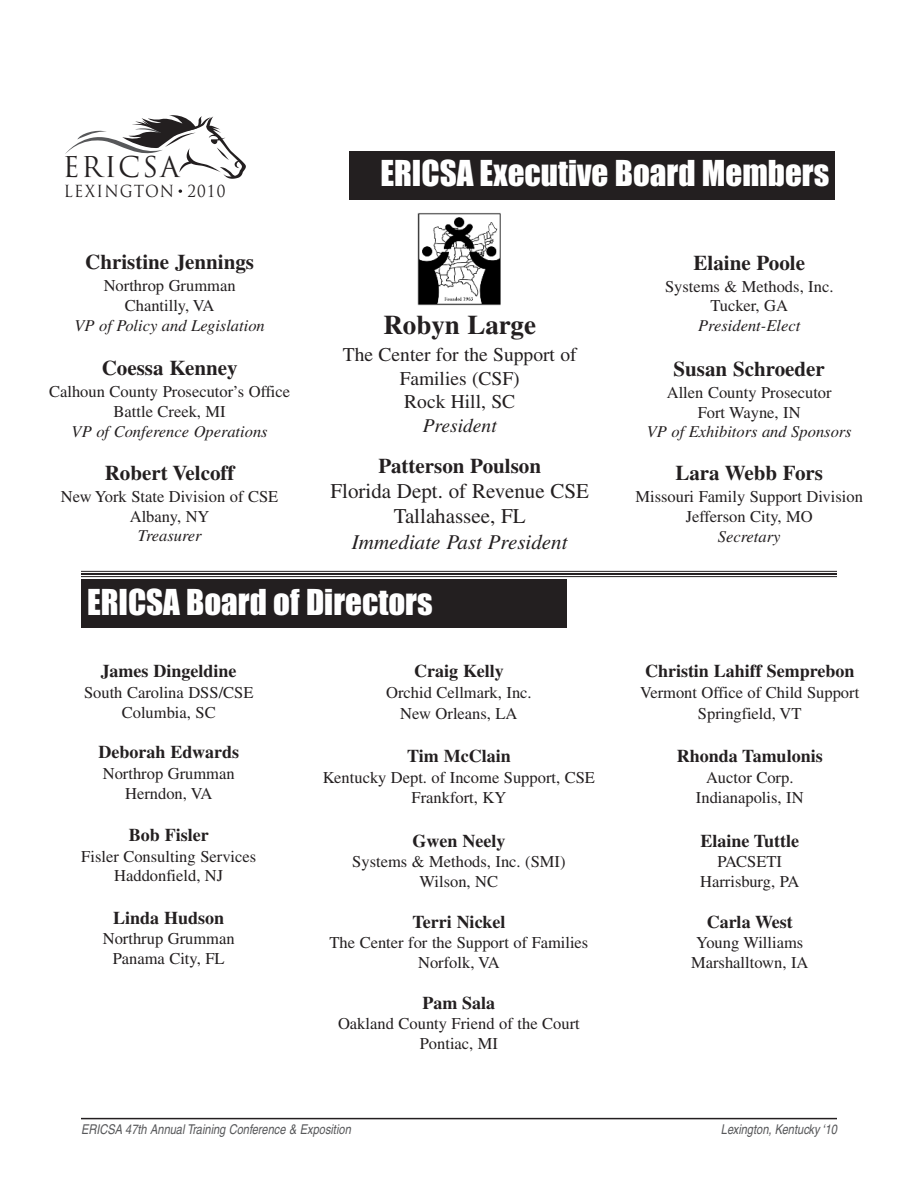
<style>
.page{position:relative;width:918px;height:1188px;background:#fff}
.page>*{position:absolute;margin:0;border:0;box-sizing:border-box;transform-origin:0 0}
.t1{font:33px "Impact";color:#fff}
.t2{font:27.9px "Trajan Pro";letter-spacing:.075em;color:#231f20}
.t3{font:700 27px "Times";color:#231f20}
.t4{font:700 21px "Times";color:#231f20}
.t5{font:21px/25.2px "Times";color:#231f20;text-align:center}
.t6{font:italic 21px "Times";color:#231f20}
.t7{font:19.5px/23.4px "Times";color:#231f20;text-align:center}
.t8{font:italic 19.5px "Times";color:#231f20}
.t9{font:700 18px "Times";color:#231f20}
.t10{font:16.5px/19.8px "Times";color:#231f20;text-align:center}
.t11{font:italic 16.5px "Times";color:#231f20}
.t12{font:16.2px "Trajan Pro";letter-spacing:.075em;color:#231f20;scale:.94 1}
.t13{font:italic condensed 13.5px "Helvetica";color:#57585a}
</style>
<div class="page">
<hr style="left:81px;top:1118px;width:756px;height:1px;background:#231f20">
<div style="left:350px;top:151px;width:485px;height:48px;background:#231f20"></div>
<hr style="left:81px;top:571px;width:756px;height:1px;background:#231f20">
<hr style="left:81px;top:573px;width:756px;height:2px;background:#231f20">
<hr style="left:81px;top:576px;width:756px;height:1px;background:#231f20">
<div style="left:81px;top:579px;width:486px;height:49px;background:#231f20"></div>
<svg style="left:418px;top:305px;width:83px;height:1px"></svg>
<img style="left:417px;top:213px;width:84px;height:92px">
<svg style="left:179px;top:189px;width:3px;height:4px"></svg>
<svg style="left:65px;top:115px;width:181px;height:64px"></svg>
<h2 class="t2" style="left:63px;top:156px;width:118px">ERICSA</h2>
<p class="t12" style="left:64px;top:185px;width:173px">LEXINGTON 2010</p>
<p class="t4" style="left:85px;top:255px;width:170px">Christine Jennings</p>
<p class="t10" style="left:104px;top:277px;width:133px">Northrop Grumman<br>Chantilly, VA</p>
<p class="t11" style="left:75px;top:320px;width:192px">VP of Policy and Legislation</p>
<p class="t4" style="left:102px;top:361px;width:137px">Coessa Kenney</p>
<p class="t10" style="left:49px;top:384px;width:243px">Calhoun County Prosecutor’s Office<br>Battle Creek, MI</p>
<p class="t11" style="left:72px;top:426px;width:198px">VP of Conference Operations</p>
<p class="t4" style="left:105px;top:465px;width:131px">Robert Velcoff</p>
<p class="t10" style="left:61px;top:488px;width:219px">New York State Division of CSE<br>Albany, NY</p>
<p class="t11" style="left:138px;top:530px;width:65px">Treasurer</p>
<h1 class="t1" style="left:380px;top:156px;width:450px">ERICSA Executive Board Members</h1>
<h3 class="t3" style="left:383px;top:316px;width:154px">Robyn Large</h3>
<p class="t7" style="left:343px;top:345px;width:235px">The Center for the Support of<br>Families (CSF)<br>Rock Hill, SC</p>
<p class="t8" style="left:423px;top:418px;width:76px">President</p>
<p class="t4" style="left:378px;top:459px;width:164px">Patterson Poulson</p>
<p class="t5" style="left:331px;top:481px;width:260px">Florida Dept. of Revenue CSE<br>Tallahassee, FL</p>
<p class="t6" style="left:352px;top:534px;width:217px">Immediate Past President</p>
<p class="t4" style="left:693px;top:255px;width:113px">Elaine Poole</p>
<p class="t10" style="left:665px;top:278px;width:170px">Systems &amp; Methods, Inc.<br>Tucker, GA</p>
<p class="t11" style="left:698px;top:320px;width:104px">President-Elect</p>
<p class="t4" style="left:674px;top:362px;width:153px">Susan Schroeder</p>
<p class="t10" style="left:667px;top:384px;width:166px">Allen County Prosecutor<br>Fort Wayne, IN</p>
<p class="t11" style="left:647px;top:426px;width:206px">VP of Exhibitors and Sponsors</p>
<p class="t4" style="left:675px;top:466px;width:149px">Lara Webb Fors</p>
<p class="t10" style="left:636px;top:488px;width:229px">Missouri Family Support Division<br>Jefferson City, MO</p>
<p class="t11" style="left:718px;top:531px;width:64px">Secretary</p>
<h1 class="t1" style="left:87px;top:584px;width:347px">ERICSA Board of Directors</h1>
<p class="t9" style="left:101px;top:665px;width:137px">James Dingeldine</p>
<p class="t10" style="left:84px;top:684px;width:171px">South Carolina DSS/CSE<br>Columbia, SC</p>
<p class="t9" style="left:98px;top:746px;width:142px">Deborah Edwards</p>
<p class="t10" style="left:103px;top:765px;width:133px">Northrop Grumman<br>Herndon, VA</p>
<p class="t9" style="left:129px;top:829px;width:81px">Bob Fisler</p>
<p class="t10" style="left:81px;top:848px;width:176px">Fisler Consulting Services<br>Haddonfield, NJ</p>
<p class="t9" style="left:113px;top:912px;width:112px">Linda Hudson</p>
<p class="t10" style="left:103px;top:931px;width:133px">Northrup Grumman<br>Panama City, FL</p>
<p class="t9" style="left:414px;top:665px;width:91px">Craig Kelly</p>
<p class="t10" style="left:386px;top:684px;width:147px;line-height:20.9px">Orchid Cellmark, Inc.<br>New Orleans, LA</p>
<p class="t9" style="left:407px;top:750px;width:105px">Tim McClain</p>
<p class="t10" style="left:323px;top:768px;width:274px;line-height:20.9px">Kentucky Dept. of Income Support, CSE<br>Frankfort, KY</p>
<p class="t9" style="left:412px;top:834px;width:94px">Gwen Neely</p>
<p class="t10" style="left:352px;top:853px;width:215px">Systems &amp; Methods, Inc. (SMI)<br>Wilson, NC</p>
<p class="t9" style="left:412px;top:915px;width:95px">Terri Nickel</p>
<p class="t10" style="left:330px;top:934px;width:260px">The Center for the Support of Families<br>Norfolk, VA</p>
<p class="t9" style="left:423px;top:996px;width:74px">Pam Sala</p>
<p class="t10" style="left:338px;top:1015px;width:243px">Oakland County Friend of the Court<br>Pontiac, MI</p>
<p class="t9" style="left:645px;top:665px;width:211px">Christin Lahiff Semprebon</p>
<p class="t10" style="left:640px;top:684px;width:221px;line-height:20.9px">Vermont Office of Child Support<br>Springfield, VT</p>
<p class="t9" style="left:677px;top:750px;width:147px">Rhonda Tamulonis</p>
<p class="t10" style="left:696px;top:768px;width:109px;line-height:20.9px">Auctor Corp.<br>Indianapolis, IN</p>
<p class="t9" style="left:700px;top:834px;width:100px">Elaine Tuttle</p>
<p class="t10" style="left:700px;top:853px;width:101px">PACSETI<br>Harrisburg, PA</p>
<p class="t9" style="left:707px;top:915px;width:88px">Carla West</p>
<p class="t10" style="left:691px;top:934px;width:119px">Young Williams<br>Marshalltown, IA</p>
<p class="t13" style="left:81px;top:1124px;width:271px">ERICSA 47th Annual Training Conference &amp; Exposition</p>
<p class="t13" style="left:721px;top:1124px;width:118px">Lexington, Kentucky ‘10</p>
</div>
